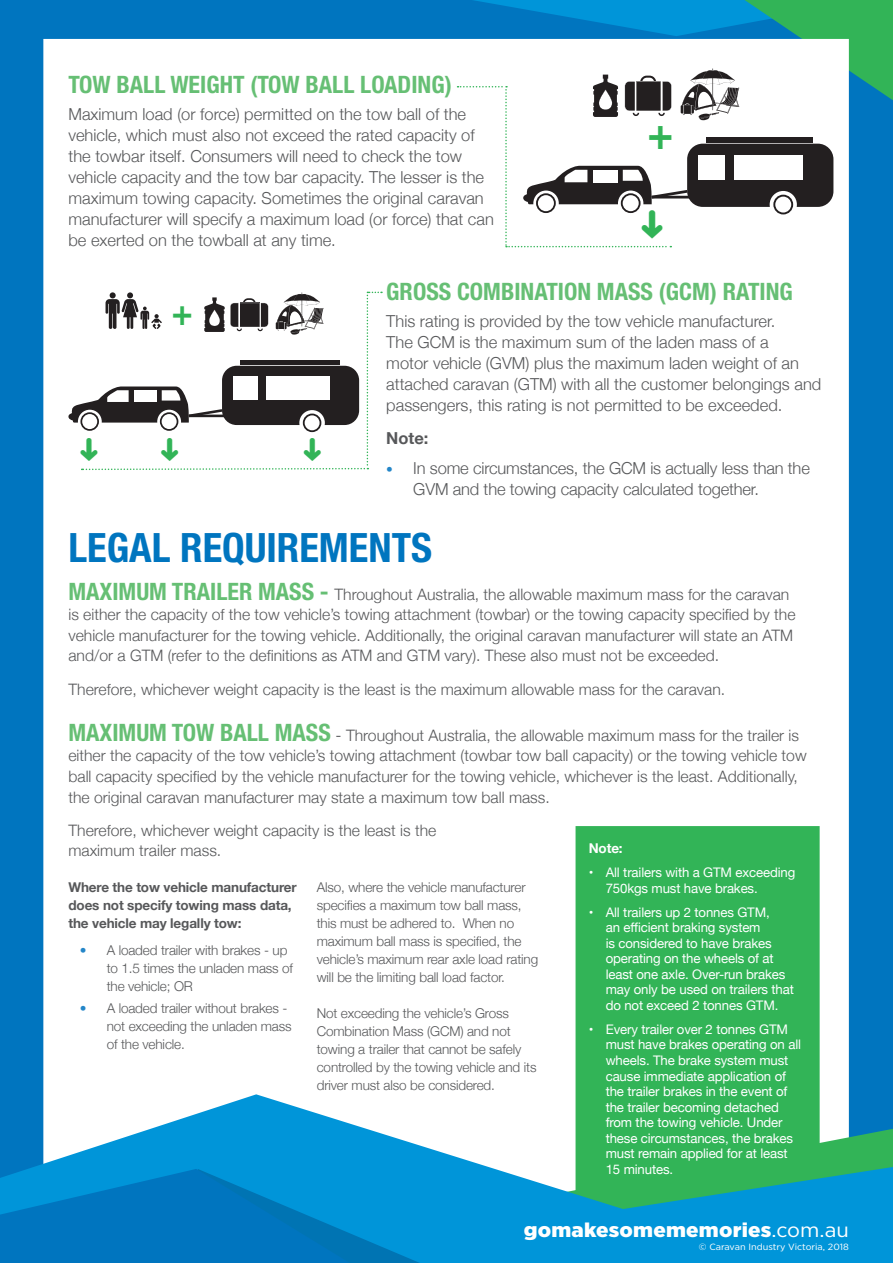
<style>
.page{position:relative;width:893px;height:1263px;background:#fff}
.page>*{position:absolute;margin:0;border:0;box-sizing:border-box;transform-origin:0 0}
.t1{font:700 condensed 40.5px "Helvetica Neue";color:#0075bf}
.t2{font:700 condensed 24px "Helvetica Neue";color:#66bf74}
.t3{font:900 19.95px "Gotham Narrow";letter-spacing:.01em;color:#fff;scale:1.16 1}
.t4{font:300 16.5px/21px "Helvetica Neue";color:#57585a}
.t5{font:700 16.5px "Helvetica Neue";color:#57585a}
.t6{font:300 15.75px/20.2px "Helvetica Neue";color:#57585a}
.t7{font:300 13.5px/18px "Helvetica Neue";letter-spacing:-.01em;color:#57585a}
.t8{font:700 13.5px/18px "Helvetica Neue";letter-spacing:-.01em;color:#57585a}
.t9{font:700 13.5px "Helvetica Neue";color:#fff}
.t10{font:13.2px/15.5px "Helvetica Neue";letter-spacing:-.01em;color:#fff}
.t11{font:9px "Gotham Narrow";color:#fff;scale:1.16 1}
.s1{font-size:13.5px;color:#2486c8}
.s2{font-weight:700;font-stretch:condensed;font-size:24px;color:#66bf74}
.s3{font-size:16.5px}
.s4{color:#2486c8}
.s5{font-weight:400}
</style>
<div class="page">
<div style="left:0;top:0;width:893px;height:1254px;background:#0075bf"></div>
<div style="left:43px;top:39px;width:806px;height:1055px;background:#fff"></div>
<svg style="left:28px;top:1094px;width:865px;height:169px;background:#4db4dd"></svg>
<svg style="left:0;top:1169px;width:420px;height:94px"></svg>
<div style="left:576px;top:826px;width:244px;height:367px;background:#32b457"></div>
<svg style="left:458px;top:0;width:435px;height:247px;background:#a9c8cf"></svg>
<svg style="left:68px;top:292px;width:314px;height:179px;background:#d0d0d0"></svg>
<p class="t2" style="left:68px;top:70px;width:385px">TOW BALL WEIGHT (TOW BALL LOADING)</p>
<p class="t4" style="left:68px;top:102px;width:427px">Maximum load (or force) permitted on the tow ball of the vehicle, which must also not exceed the rated capacity of the towbar itself. Consumers will need to check the tow vehicle capacity and the tow bar capacity. The lesser is the maximum towing capacity. Sometimes the original caravan manufacturer will specify a maximum load (or force) that can be exerted on the towball at any time.</p>
<p class="t2" style="left:386px;top:277px;width:408px">GROSS COMBINATION MASS (GCM) RATING</p>
<p class="t4" style="left:386px;top:309px;width:437px">This rating is provided by the tow vehicle manufacturer.<br>The GCM is the maximum sum of the laden mass of a<br>motor vehicle (GVM) plus the maximum laden weight of an attached caravan (GTM) with all the customer belongings and passengers, this rating is not permitted to be exceeded.</p>
<p class="t5" style="left:386px;top:426px;width:44px">Note:</p>
<p class="t4" style="left:413px;top:456px;width:398px;text-indent:-27px"><span class="s1">•</span> In some circumstances, the GCM is actually less than the<br>GVM and the towing capacity calculated together.</p>
<p class="t1" style="left:68px;top:523px;width:365px">LEGAL REQUIREMENTS</p>
<p class="t6" style="left:68px;top:583px;width:729px"><span class="s2">MAXIMUM TRAILER MASS -</span> Throughout Australia, the allowable maximum mass for the caravan is either the capacity of the tow vehicle’s towing attachment (towbar) or the towing capacity specified by the vehicle manufacturer for the towing vehicle. Additionally, the original caravan manufacturer will state an ATM and/or a GTM (refer to the definitions as ATM and GTM vary). These also must not be exceeded.</p>
<p class="t6" style="left:68px;top:678px;width:658px">Therefore, whichever weight capacity is the least is the maximum allowable mass for the caravan.</p>
<p class="t6" style="left:68px;top:724px;width:740px"><span class="s2">MAXIMUM TOW BALL MASS</span> <span class="s3">-</span> Throughout Australia, the allowable maximum mass for the trailer is either the capacity of the tow vehicle’s towing attachment (towbar tow ball capacity) or the towing vehicle tow ball capacity specified by the vehicle manufacturer for the towing vehicle, whichever is the least. Additionally, the original caravan manufacturer may state a maximum tow ball mass.</p>
<p class="t6" style="left:68px;top:819px;width:369px">Therefore, whichever weight capacity is the least is the maximum trailer mass.</p>
<p class="t9" style="left:589px;top:838px;width:35px">Note:</p>
<p class="t10" style="left:606px;top:866px;width:191px;text-indent:-17px">• All trailers with a GTM exceeding<br>750kgs must have brakes.</p>
<p class="t10" style="left:606px;top:905px;width:190px;text-indent:-17px">• All trailers up 2 tonnes GTM,<br>an efficient braking system<br>is considered to have brakes operating on the wheels of at least one axle. Over-run brakes may only be used on trailers that do not exceed 2 tonnes GTM.</p>
<p class="t10" style="left:606px;top:1022px;width:197px;text-indent:-17px">• Every trailer over 2 tonnes GTM must have brakes operating on all wheels. The brake system must cause immediate application of the trailer brakes in the event of the trailer becoming detached from the towing vehicle. Under these circumstances, the brakes must remain applied for at least<br>15 minutes.</p>
<p class="t7" style="left:317px;top:877px;width:223px">Also, where the vehicle manufacturer specifies a maximum tow ball mass, this must be adhered to. When no maximum ball mass is specified, the vehicle’s maximum rear axle load rating will be the limiting ball load factor.</p>
<p class="t7" style="left:317px;top:1003px;width:221px">Not exceeding the vehicle’s Gross Combination Mass (GCM) and not towing a trailer that cannot be safely controlled by the towing vehicle and its driver must also be considered.</p>
<p class="t8" style="left:68px;top:878px;width:230px">Where the tow vehicle manufacturer does not specify towing mass data, the vehicle may legally tow:</p>
<p class="t7" style="left:107px;top:940px;width:188px;text-indent:-27px"><span class="s4">•</span> A loaded trailer with brakes - up to 1.5 times the unladen mass of the vehicle; OR</p>
<p class="t7" style="left:107px;top:998px;width:186px;text-indent:-27px"><span class="s4">•</span> A loaded trailer without brakes - not exceeding the unladen mass of the vehicle.</p>
<p class="t3" style="left:524px;top:1216px;width:282px">gomakesomememories<span class="s5">.com.au</span></p>
<p class="t11" style="left:699px;top:1241px;width:131px">© Caravan Industry Victoria, 2018</p>
</div>
